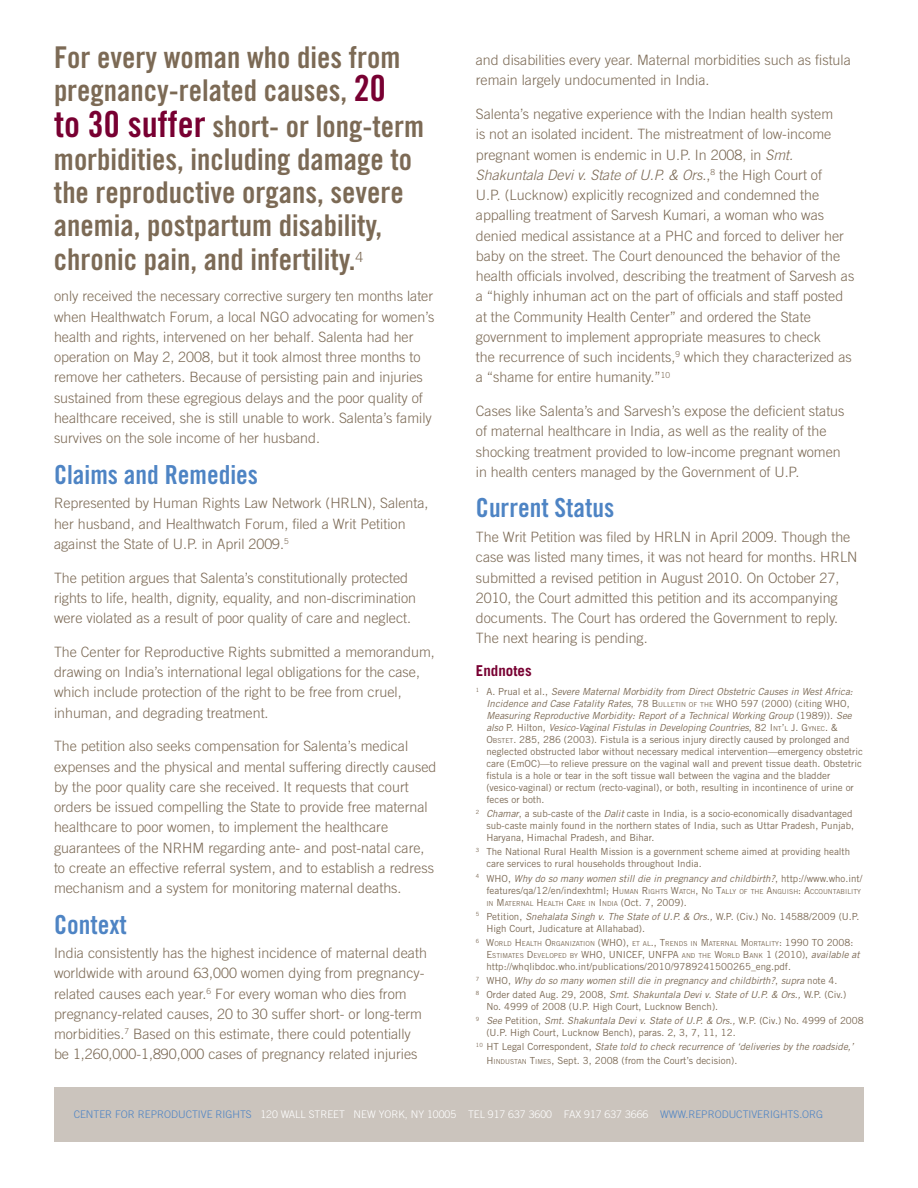
<style>
.page{position:relative;width:918px;height:1188px;background:#fff}
.page>*{position:absolute;margin:0;border:0;box-sizing:border-box;transform-origin:0 0}
.t1{font:30px/33.3px "Trade Gothic Bold Cond Twenty";color:#7c6a55}
.t2{font:26.25px "Trade Gothic Bold Cond Twenty";color:#4e84c4}
.t3{font:700 15px "Trade Gothic";color:#780032}
.t4{font:300 14.25px/20.2px "Trade Gothic";color:#7c6a55}
.t5{font:300 10.5px "Trade Gothic";color:#fff}
.t6{font:9.75px/12px "Trade Gothic";color:#7c6a55}
.t7{font:italic 9.75px "Trade Gothic";color:#7c6a55}
.t8{font:9.75px "Trade Gothic";color:#7c6a55}
.t9{font:6.9px/12px "Trade Gothic";color:#7c6a55}
.s1{font-size:36px;color:#780032}
.s2{font-style:italic}
.s3{font-size:6.9px}
.s4{font-style:inherit}
.s5{font-style:normal}
.s6{font-size:9.75px}
.s7{font-style:italic;font-size:9.75px}
.s8{color:#4e84c4}
</style>
<div class="page">
<div style="left:54px;top:1087px;width:810px;height:55px;background:#cbc4bd"></div>
<h1 class="t1" style="left:54px;top:41px;width:348px">For every woman who dies from pregnancy-related causes, <span class="s1">20</span></h1>
<h1 class="t1" style="left:54px;top:109px;width:372px"><span class="s1">to 30 suffer</span> short- or long-term morbidities, including damage to the reproductive organs, severe anemia, postpartum disability, chronic pain, and infertility.<sup>4</sup></h1>
<p class="t4" style="left:54px;top:286px;width:382px">only received the necessary corrective surgery ten months later when Healthwatch Forum, a local NGO advocating for women’s health and rights, intervened on her behalf. Salenta had her operation on May 2, 2008, but it took almost three months to remove her catheters. Because of persisting pain and injuries sustained from these egregious delays and the poor quality of healthcare received, she is still unable to work. Salenta’s family survives on the sole income of her husband.</p>
<h2 class="t2" style="left:54px;top:458px;width:206px">Claims and Remedies</h2>
<p class="t4" style="left:54px;top:493px;width:376px">Represented by Human Rights Law Network (HRLN), Salenta, her husband, and Healthwatch Forum, filed a Writ Petition against the State of U.P. in April 2009.<sup>5</sup></p>
<p class="t4" style="left:54px;top:567px;width:364px">The petition argues that Salenta’s constitutionally protected rights to life, health, dignity, equality, and non-discrimination were violated as a result of poor quality of care and neglect.</p>
<p class="t4" style="left:54px;top:641px;width:382px">The Center for Reproductive Rights submitted a memorandum, drawing on India’s international legal obligations for the case, which include protection of the right to be free from cruel, inhuman, and degrading treatment.</p>
<p class="t4" style="left:54px;top:736px;width:384px">The petition also seeks compensation for Salenta’s medical expenses and the physical and mental suffering directly caused by the poor quality care she received. It requests that court orders be issued compelling the State to provide free maternal healthcare to poor women, to implement the healthcare guarantees of the NRHM regarding ante- and post-natal care, to create an effective referral system, and to establish a redress mechanism and a system for monitoring maternal deaths.</p>
<h2 class="t2" style="left:54px;top:908px;width:74px">Context</h2>
<p class="t4" style="left:54px;top:943px;width:374px">India consistently has the highest incidence of maternal death worldwide with around 63,000 women dying from pregnancy&shy;related causes each year.<sup>6</sup> For every woman who dies from pregnancy-related causes, 20 to 30 suffer short- or long-term morbidities.<sup>7</sup> Based on this estimate, there could potentially be 1,260,000-1,890,000 cases of pregnancy related injuries</p>
<p class="t4" style="left:476px;top:50px;width:376px">and disabilities every year. Maternal morbidities such as fistula remain largely undocumented in India.</p>
<p class="t4" style="left:476px;top:104px;width:380px">Salenta’s negative experience with the Indian health system<br>is not an isolated incident. The mistreatment of low-income pregnant women is endemic in U.P. In 2008, in <span class="s2">Smt.<br>Shakuntala Devi v. State of U.P. &amp; Ors</span>.,<sup>8</sup> the High Court of<br>U.P. (Lucknow) explicitly recognized and condemned the appalling treatment of Sarvesh Kumari, a woman who was denied medical assistance at a PHC and forced to deliver her baby on the street. The Court denounced the behavior of the health officials involved, describing the treatment of Sarvesh as a “highly inhuman act on the part of officials and staff posted at the Community Health Center” and ordered the State government to implement appropriate measures to check<br>the recurrence of such incidents,<sup>9</sup> which they characterized as a “shame for entire humanity.”<sup>10</sup></p>
<p class="t4" style="left:476px;top:401px;width:370px">Cases like Salenta’s and Sarvesh’s expose the deficient status of maternal healthcare in India, as well as the reality of the shocking treatment provided to low-income pregnant women in health centers managed by the Government of U.P.</p>
<h2 class="t2" style="left:476px;top:492px;width:140px">Current Status</h2>
<p class="t4" style="left:476px;top:527px;width:383px">The Writ Petition was filed by HRLN in April 2009. Though the case was listed many times, it was not heard for months. HRLN submitted a revised petition in August 2010. On October 27, 2010, the Court admitted this petition and its accompanying documents. The Court has ordered the Government to reply.<br>The next hearing is pending.</p>
<p class="t3" style="left:476px;top:662px;width:57px">Endnotes</p>
<p class="t6" style="left:486px;top:685px;width:378px;text-indent:-10px"><sup>1</sup> A. Prual et al., <span class="s2">Severe Maternal Morbidity from Direct Obstetric Causes in West Africa:<br>Incidence and Case Fatality Rates</span>, 78 B<span class="s3">ULLETIN OF THE</span> <span class="s4">WHO</span> 597 (2000) (citing WHO, <span class="s2">Measuring Reproductive Morbidity: Report of a Technical Working Group</span> (1989)). <span class="s2">See also</span> P. Hilton, <span class="s2">Vesico-Vaginal Fistulas in Developing Countries</span>, 82 <span class="s4">I</span> <span class="s3">NT</span><span class="s4">’</span><span class="s3">L</span> <span class="s4">J. G</span><span class="s3">YNEC</span><span class="s4">. &amp; O</span><span class="s3">BSTET</span>. 285, 286 (2003). Fistula is a serious injury directly caused by prolonged and neglected obstructed labor without necessary medical intervention—emergency obstetric care (EmOC)—to relieve pressure on the vaginal wall and prevent tissue death. Obstetric fistula is a hole or tear in the soft tissue wall between the vagina and the bladder (vesico-vaginal) or rectum (recto-vaginal), or both, resulting in incontinence of urine or feces or both.</p>
<p class="t6" style="left:486px;top:808px;width:369px;text-indent:-10px"><sup>2</sup> <span class="s2">Chamar</span>, a sub-caste of the <span class="s2">Dalit</span> caste in India, is a socio-economically disadvantaged sub-caste mainly found in the northern states of India, such as Uttar Pradesh, Punjab,<br>Haryana, Himachal Pradesh, and Bihar.</p>
<p class="t6" style="left:486px;top:846px;width:365px;text-indent:-10px"><sup>3</sup> The National Rural Health Mission is a government scheme aimed at providing health care services to rural households throughout India.</p>
<p class="t7" style="left:476px;top:872px;width:388px"><sup>4</sup> <span class="s5">WHO,</span> Why do so many women still die in pregnancy and childbirth?<span class="s5">, http://www.who.int/</span></p>
<p class="t9" style="left:486px;top:885px;width:376px"><span class="s6">features/qa/12/en/indexhtml;</span> <span class="s6">H</span> UMAN <span class="s6">R</span>IGHTS <span class="s6">W</span>ATCH<span class="s6">, N</span> O <span class="s6">T</span>ALLY OF THE <span class="s6">A</span>NGUISH<span class="s6">: A</span>CCOUNTABILITY<br>IN <span class="s6">M</span>ATER NAL <span class="s6">H</span> EALTH <span class="s6">C</span>AR E IN <span class="s6">I</span> NDIA <span class="s6">(Oct. 7, 2009).</span></p>
<p class="t6" style="left:486px;top:910px;width:375px;text-indent:-10px"><sup>5</sup> Petition, <span class="s2">Snehalata Singh v. The State of U.P. &amp; Ors.,</span> W.P. (Civ.) No. 14588/2009 (U.P.<br>High Court, Judicature at Allahabad).</p>
<p class="t9" style="left:486px;top:937px;width:369px;text-indent:-11px"><sup>6</sup> <span class="s6">W</span>OR LD <span class="s6">H</span> EALTH <span class="s6">O</span>RGANIZATION <span class="s6">(WHO),</span> ET AL<span class="s6">., T</span>R ENDS IN <span class="s6">M</span> ATER NAL <span class="s6">M</span> ORTALITY<span class="s6">: 1990 TO 2008:<br>E</span>STIMATES <span class="s6">D</span> EVELOPED BY <span class="s6">WHO, UNICEF</span></p>
<p class="t8" style="left:642px;top:948px;width:13px">, UNFPA</p>
<p class="t9" style="left:682px;top:949px;width:179px">AND THE <span class="s6">W</span>OR LD <span class="s6">B</span>ANK <span class="s6">1 (2010),</span> <span class="s7">available at</span></p>
<p class="t6" style="left:476px;top:959px;width:372px;line-height:14.1px;text-indent:10px">http://whqlibdoc.who.int/publications/2010/9789241500265_eng.pdf.<br><sup>7</sup> WHO, <span class="s2">Why do so many women still die in pregnancy and childbirth?</span>, <span class="s2">supra</span> note 4.<br><sup>8</sup> Order dated Aug. 29, 2008, <span class="s2">Smt. Shakuntala Devi v. State of U.P. &amp; Ors.,</span> W.P. (Civ.)</p>
<p class="t6" style="left:476px;top:1000px;width:389px;line-height:14.1px;text-indent:10px">No. 4999 of 2008 (U.P. High Court, Lucknow Bench).<br><sup>9</sup> <span class="s2">See</span> Petition, <span class="s2">Smt. Shakuntala Devi v. State of U.P. &amp; Ors.,</span> W.P. (Civ.) No. 4999 of 2008</p>
<p class="t6" style="left:486px;top:1027px;width:251px">(U.P. High Court, Lucknow Bench), paras. 2, 3, 7, 11, 12.</p>
<p class="t7" style="left:476px;top:1041px;width:379px"><sup>10</sup> <span class="s5">HT Legal Correspondent,</span> State told to check recurrence of ‘deliveries by the roadside,’</p>
<p class="t6" style="left:486px;top:1054px;width:253px"><span class="s4">H</span> <span class="s3">INDUSTAN</span> <span class="s4">T</span><span class="s3">IMES</span>, Sept. 3, 2008 (from the Court’s decision).</p>
<p class="t5" style="left:74px;top:1108px;width:751px"><span class="s8">CENTER FOR REPRODUCTIVE RIGHTS</span> 120 WALL STREET NEW YORK, NY 10005 TEL 917 637 3600 FAX 917 637 3666 <span class="s8">WWW.REPRODUCTIVERIGHTS.ORG</span></p>
</div>
